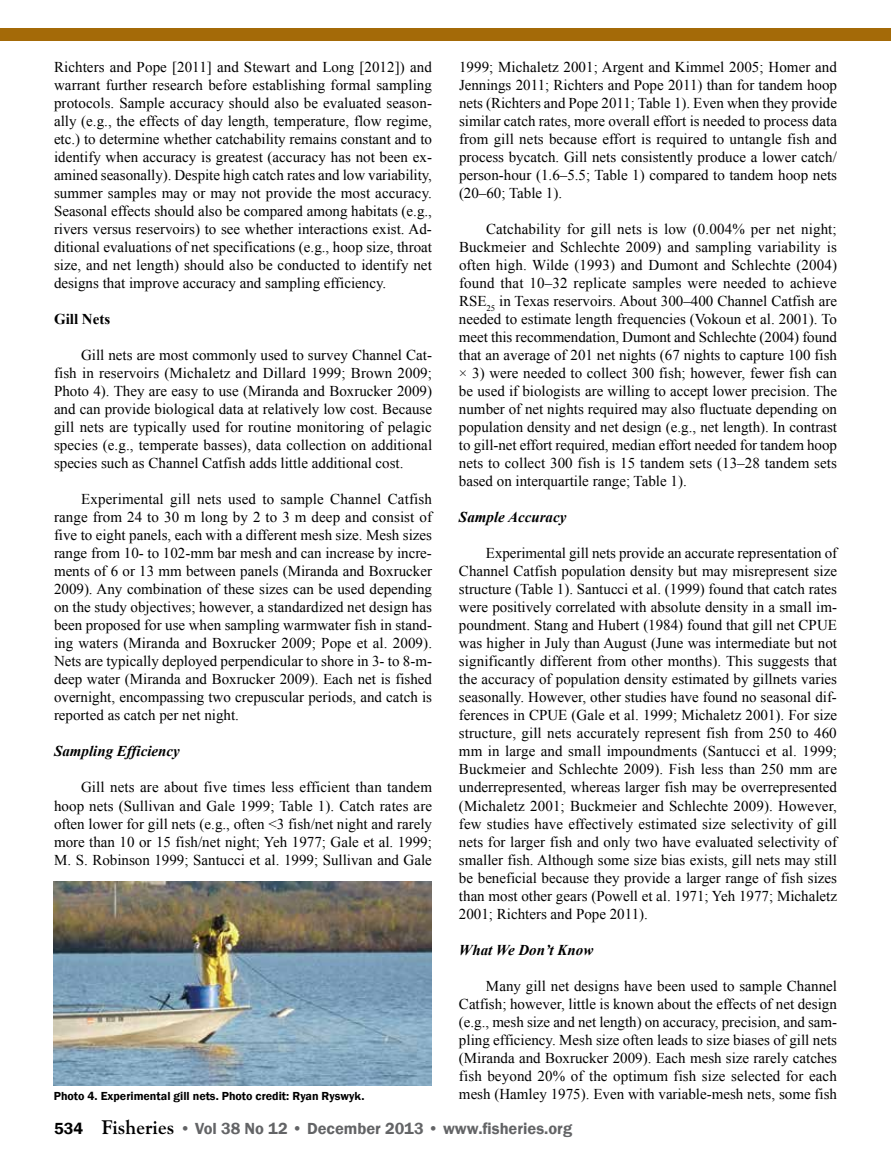
<style>
.page{position:relative;width:891px;height:1175px;background:#fff}
.page>*{position:absolute;margin:0;border:0;box-sizing:border-box;transform-origin:0 0}
.t1{font:600 16.5px "Franklin Gothic";color:#636466}
.t2{font:15px/18px "Times New Roman";color:#000;text-align:justify}
.t3{font:italic 700 15px "Times New Roman";color:#000}
.t4{font:700 15px "Times New Roman";color:#000}
.t5{font:600 12px "Franklin Gothic";color:#000}
.s1{color:#000}
.s2{font-family:"Goudy";font-weight:700;font-size:19.5px;color:#000}
</style>
<div class="page">
<img style="left:54px;top:881px;width:378px;height:204px">
<div style="left:0;top:28px;width:891px;height:12px;background:#a46a08"></div>
<p class="t2" style="left:54px;top:58px;width:380px">Richters and Pope [2011] and Stewart and Long [2012]) and warrant further research before establishing formal sampling protocols. Sample accuracy should also be evaluated season&shy;ally (e.g., the effects of day length, temperature, flow regime, etc.) to determine whether catchability remains constant and to identify when accuracy is greatest (accuracy has not been ex&shy;amined seasonally). Despite high catch rates and low variability, summer samples may or may not provide the most accuracy.<br>Seasonal effects should also be compared among habitats (e.g., rivers versus reservoirs) to see whether interactions exist. Ad&shy;ditional evaluations of net specifications (e.g., hoop size, throat size, and net length) should also be conducted to identify net designs that improve accuracy and sampling efficiency.</p>
<p class="t4" style="left:54px;top:309px;width:58px">Gill Nets</p>
<p class="t2" style="left:54px;top:346px;width:380px;text-indent:27px">Gill nets are most commonly used to survey Channel Cat&shy;fish in reservoirs (Michaletz and Dillard 1999; Brown 2009; Photo 4). They are easy to use (Miranda and Boxrucker 2009) and can provide biological data at relatively low cost. Because gill nets are typically used for routine monitoring of pelagic species (e.g., temperate basses), data collection on additional species such as Channel Catfish adds little additional cost.</p>
<p class="t2" style="left:54px;top:490px;width:380px;text-indent:27px">Experimental gill nets used to sample Channel Catfish range from 24 to 30 m long by 2 to 3 m deep and consist of five to eight panels, each with a different mesh size. Mesh sizes range from 10- to 102-mm bar mesh and can increase by incre&shy;ments of 6 or 13 mm between panels (Miranda and Boxrucker 2009). Any combination of these sizes can be used depending on the study objectives; however, a standardized net design has been proposed for use when sampling warmwater fish in stand&shy;ing waters (Miranda and Boxrucker 2009; Pope et al. 2009).<br>Nets are typically deployed perpendicular to shore in 3- to 8-m&shy;deep water (Miranda and Boxrucker 2009). Each net is fished overnight, encompassing two crepuscular periods, and catch is reported as catch per net night.</p>
<p class="t3" style="left:54px;top:741px;width:127px">Sampling Efficiency</p>
<p class="t2" style="left:54px;top:778px;width:380px;text-indent:27px">Gill nets are about five times less efficient than tandem hoop nets (Sullivan and Gale 1999; Table 1). Catch rates are often lower for gill nets (e.g., often &lt;3 fish/net night and rarely more than 10 or 15 fish/net night; Yeh 1977; Gale et al. 1999; M. S. Robinson 1999; Santucci et al. 1999; Sullivan and Gale</p>
<p class="t2" style="left:459px;top:58px;width:380px">1999; Michaletz 2001; Argent and Kimmel 2005; Homer and Jennings 2011; Richters and Pope 2011) than for tandem hoop nets (Richters and Pope 2011; Table 1). Even when they provide similar catch rates, more overall effort is needed to process data from gill nets because effort is required to untangle fish and process bycatch. Gill nets consistently produce a lower catch/ person-hour (1.6–5.5; Table 1) compared to tandem hoop nets (20–60; Table 1).</p>
<p class="t2" style="left:459px;top:220px;width:380px;text-indent:27px">Catchability for gill nets is low (0.004% per net night; Buckmeier and Schlechte 2009) and sampling variability is often high. Wilde (1993) and Dumont and Schlechte (2004) found that 10–32 replicate samples were needed to achieve RSE<sub>25</sub> in Texas reservoirs. About 300–400 Channel Catfish are needed to estimate length frequencies (Vokoun et al. 2001). To meet this recommendation, Dumont and Schlechte (2004) found that an average of 201 net nights (67 nights to capture 100 fish × 3) were needed to collect 300 fish; however, fewer fish can be used if biologists are willing to accept lower precision. The number of net nights required may also fluctuate depending on population density and net design (e.g., net length). In contrast to gill-net effort required, median effort needed for tandem hoop nets to collect 300 fish is 15 tandem sets (13–28 tandem sets based on interquartile range; Table 1).</p>
<p class="t3" style="left:459px;top:507px;width:109px">Sample Accuracy</p>
<p class="t2" style="left:459px;top:544px;width:380px;text-indent:27px">Experimental gill nets provide an accurate representation of Channel Catfish population density but may misrepresent size structure (Table 1). Santucci et al. (1999) found that catch rates were positively correlated with absolute density in a small im&shy;poundment. Stang and Hubert (1984) found that gill net CPUE was higher in July than August (June was intermediate but not significantly different from other months). This suggests that the accuracy of population density estimated by gillnets varies seasonally. However, other studies have found no seasonal dif&shy;ferences in CPUE (Gale et al. 1999; Michaletz 2001). For size structure, gill nets accurately represent fish from 250 to 460 mm in large and small impoundments (Santucci et al. 1999; Buckmeier and Schlechte 2009). Fish less than 250 mm are underrepresented, whereas larger fish may be overrepresented (Michaletz 2001; Buckmeier and Schlechte 2009). However, few studies have effectively estimated size selectivity of gill nets for larger fish and only two have evaluated selectivity of smaller fish. Although some size bias exists, gill nets may still be beneficial because they provide a larger range of fish sizes than most other gears (Powell et al. 1971; Yeh 1977; Michaletz 2001; Richters and Pope 2011).</p>
<p class="t3" style="left:459px;top:939px;width:136px">What We Don’t Know</p>
<p class="t2" style="left:459px;top:976px;width:380px;text-indent:27px">Many gill net designs have been used to sample Channel Catfish; however, little is known about the effects of net design (e.g., mesh size and net length) on accuracy, precision, and sam&shy;pling efficiency. Mesh size often leads to size biases of gill nets (Miranda and Boxrucker 2009). Each mesh size rarely catches fish beyond 20% of the optimum fish size selected for each</p>
<p class="t5" style="left:54px;top:1088px;width:312px">Photo 4. Experimental gill nets. Photo credit: Ryan Ryswyk.</p>
<p class="t2" style="left:459px;top:1084px;width:380px">mesh (Hamley 1975). Even with variable-mesh nets, some fish</p>
<p class="t1" style="left:54px;top:1118px;width:520px"><span class="s1">534</span> <span class="s2">Fisheries</span> • Vol 38 No 12 • December 2013 • www.fisheries.org</p>
</div>
